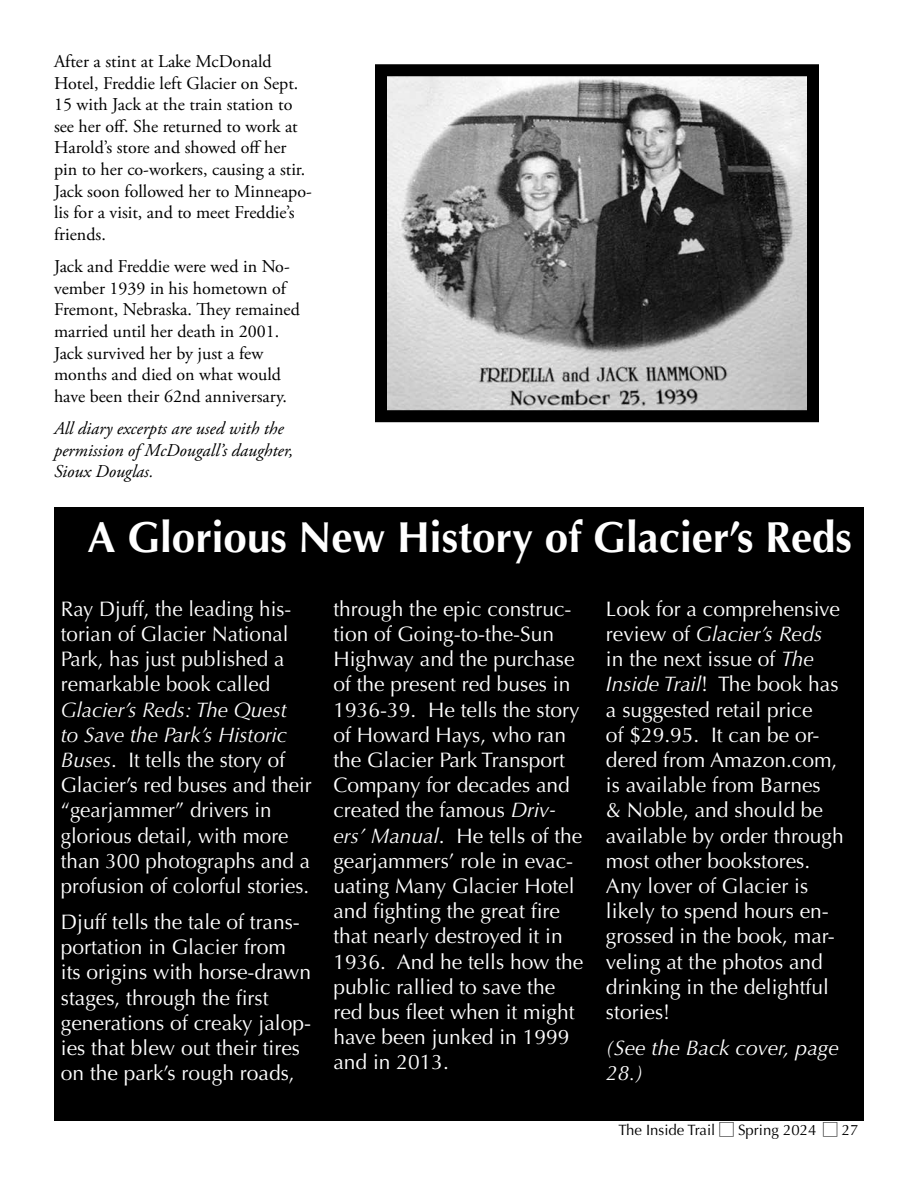
<style>
.page{position:relative;width:918px;height:1188px;background:#fff}
.page>*{position:absolute;margin:0;border:0;box-sizing:border-box;transform-origin:0 0}
.t1{font:700 43.5px "Optima";color:#fff}
.t2{font:21px/25.2px "Optima";color:#fff}
.t3{font:italic 21px/25.2px "Optima";color:#fff}
.t4{font:18px/21.6px "Adobe Garamond Pro";color:#000}
.t5{font:italic 18px/21.6px "Adobe Garamond Pro";color:#000}
.t6{font:15px "Optima";color:#000}
.s1{font-style:italic}
.s2{font-family:"Apple Gothic"}
</style>
<div class="page">
<div style="left:54px;top:508px;width:809px;height:613px;background:#000"></div>
<img style="left:388px;top:77px;width:418px;height:332px">
<div style="left:375px;top:64px;width:444px;height:358px;border:12px solid #000"></div>
<p class="t4" style="left:54px;top:51px;width:259px">After a stint at Lake McDonald<br>Hotel, Freddie left Glacier on Sept.<br>15 with Jack at the train station to see her off. She returned to work at<br>Harold’s store and showed off her pin to her co-workers, causing a stir.<br>Jack soon followed her to Minneapo&shy;lis for a visit, and to meet Freddie’s friends.</p>
<p class="t4" style="left:54px;top:256px;width:247px">Jack and Freddie were wed in No&shy;vember 1939 in his hometown of<br>Fremont, Nebraska. They remained married until her death in 2001.<br>Jack survived her by just a few months and died on what would have been their 62nd anniversary.</p>
<p class="t5" style="left:54px;top:418px;width:241px">All diary excerpts are used with the permission of McDougall’s daughter,<br>Sioux Douglas.</p>
<h1 class="t1" style="left:88px;top:512px;width:766px">A Glorious New History of Glacier’s Reds</h1>
<p class="t2" style="left:333px;top:596px;width:251px">through the epic construc&shy;tion of Going-to-the-Sun<br>Highway and the purchase of the present red buses in<br>1936-39. He tells the story of Howard Hays, who ran the Glacier Park Transport<br>Company for decades and created the famous <span class="s1">Driv&shy;ers’ Manual</span>. He tells of the gearjammers’ role in evac&shy;uating Many Glacier Hotel and fighting the great fire that nearly destroyed it in<br>1936. And he tells how the public rallied to save the red bus fleet when it might have been junked in 1999 and in 2013.</p>
<p class="t2" style="left:606px;top:596px;width:239px">Look for a comprehensive review of <span class="s1">Glacier’s Reds </span>in the next issue of <span class="s1">The<br>Inside Trail</span>! The book has a suggested retail price<br>of $29.95. It can be or&shy;dered from Amazon.com, is available from Barnes<br>&amp; Noble, and should be available by order through most other bookstores.<br>Any lover of Glacier is likely to spend hours en&shy;grossed in the book, mar&shy;veling at the photos and drinking in the delightful stories!</p>
<p class="t2" style="left:61px;top:596px;width:232px">Ray Djuff, the leading his&shy;torian of Glacier National<br>Park, has just published a remarkable book called</p>
<p class="t2" style="left:61px;top:697px;width:252px"><span class="s1">Glacier’s Reds: The Quest<br>to Save the Park’s Historic<br>Buses</span>. It tells the story of<br>Glacier’s red buses and their “gearjammer” drivers in glorious detail, with more than 300 photographs and a profusion of colorful stories.</p>
<p class="t2" style="left:61px;top:910px;width:252px">Djuff tells the tale of trans&shy;portation in Glacier from its origins with horse-drawn stages, through the first generations of creaky jalop&shy;ies that blew out their tires on the park’s rough roads,</p>
<p class="t3" style="left:606px;top:1036px;width:234px">(See the Back cover, page<br>28.)</p>
<p class="t6" style="left:618px;top:1121px;width:242px">The Inside Trail <span class="s2">☐</span> Spring 2024 <span class="s2">☐</span> 27</p>
</div>
